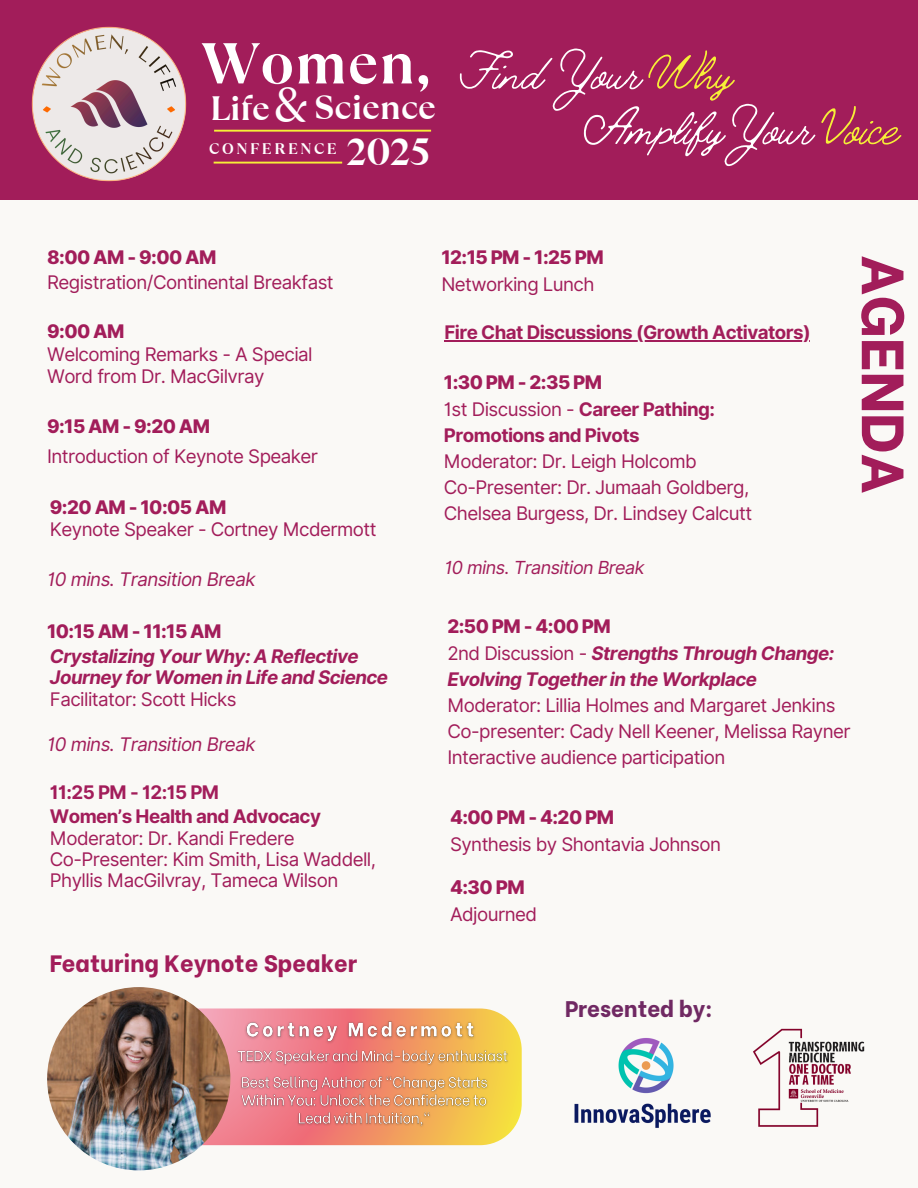
<style>
.page{position:relative;width:918px;height:1188px;background:#a21d5a}
.page>*{position:absolute;margin:0;border:0;box-sizing:border-box;transform-origin:0 0}
.t1{font:800 59.55px "Be Vietnam";color:#a21d5a}
.t2{font:700 57.45px "TT Ramillas";letter-spacing:.015em;color:#fff}
.t3{font:300 55.8px "Jimmy Script";color:#fff}
.t4{font:49.65px "TT Ramillas";color:#fff}
.t5{font:700 37.8px "TT Ramillas";color:#fff}
.t6{font:700 33.75px "TT Ramillas";color:#fff}
.t7{font:800 23.55px "Be Vietnam";color:#a21d5a}
.t8{font:800 22.5px "Be Vietnam";color:#702963}
.t9{font:18.75px/21.3px "Inter";letter-spacing:-.03em;color:#a21d5a}
.t10{font:italic 700 18.75px/21.3px "Inter";letter-spacing:-.03em;color:#a21d5a}
.t11{font:700 18.75px/25.8px "Inter";letter-spacing:-.03em;color:#a21d5a}
.t12{font:800 18.75px "Inter";letter-spacing:-.03em;color:#a21d5a}
.t13{font:italic 18.75px "Inter";letter-spacing:-.03em;color:#a21d5a}
.t14{font:italic 18px "Inter";letter-spacing:-.03em;color:#a21d5a}
.t15{font:700 15.3px "TT Ramillas";letter-spacing:.17em;color:#fff}
.s1{color:#f6ef37}
.s2{font-weight:400}
.s3{font-weight:400;font-style:normal}
</style>
<div class="page">
<div style="left:0;top:200px;width:918px;height:988px;background:#faf9f6"></div>
<svg style="left:197px;top:1008px;width:325px;height:137px;background:#f2af76"></svg>
<img style="left:239px;top:1012px;width:243px;height:32px">
<img style="left:31px;top:26px;width:156px;height:156px">
<img style="left:47px;top:987px;width:183px;height:183px;border-radius:50%">
<hr style="left:214px;top:130px;width:217px;height:2px;background:#f6ef37">
<hr style="left:214px;top:162px;width:128px;height:2px;background:#f6ef37">
<img style="left:574px;top:1038px;width:134px;height:90px">
<img style="left:708px;top:1028px;width:157px;height:99px">
<img style="left:236px;top:1071px;width:257px;height:60px">
<hr style="left:444px;top:340px;width:366px;height:2px;background:#a21d5a">
<img style="left:233px;top:1044px;width:282px;height:27px">
<p class="t2" style="left:201px;top:24px;width:231px">Women,</p>
<p class="t6" style="left:210px;top:85px;width:61px">Life</p>
<p class="t4" style="left:273px;top:70px;width:35px">&amp;</p>
<h1 class="t6" style="left:314px;top:84px;width:123px">Science</h1>
<h5 class="t15" style="left:209px;top:138px;width:129px">CONFERENCE</h5>
<h5 class="t5" style="left:346px;top:126px;width:86px">2025</h5>
<p class="t3" style="left:460px;top:37px;width:274px">Find Your <span class="s1">Why</span></p>
<p class="t3" style="left:582px;top:92px;width:319px">Amplify Your <span class="s1">Voice</span></p>
<p class="t12" style="left:47px;top:246px;width:171px">8:00 AM - 9:00 AM</p>
<h3 class="t9" style="left:47px;top:271px;width:288px">Registration/Continental Breakfast</h3>
<h3 class="t12" style="left:47px;top:319px;width:79px">9:00 AM</h3>
<p class="t9" style="left:47px;top:344px;width:267px">Welcoming Remarks - A Special<br>Word from Dr. MacGilvray</p>
<p class="t12" style="left:47px;top:415px;width:165px">9:15 AM - 9:20 AM</p>
<p class="t9" style="left:47px;top:445px;width:272px">Introduction of Keynote Speaker</p>
<h2 class="t12" style="left:50px;top:496px;width:178px">9:20 AM - 10:05 AM</h2>
<p class="t9" style="left:50px;top:519px;width:328px">Keynote Speaker - Cortney Mcdermott</p>
<p class="t13" style="left:47px;top:567px;width:210px">10 mins. Transition Break</p>
<p class="t12" style="left:47px;top:620px;width:176px">10:15 AM - 11:15 AM</p>
<p class="t10" style="left:50px;top:645px;width:340px">Crystalizing Your Why: A Reflective<br>Journey for Women in Life and Science</p>
<p class="t9" style="left:50px;top:688px;width:188px">Facilitator: Scott Hicks</p>
<p class="t13" style="left:47px;top:733px;width:210px">10 mins. Transition Break</p>
<p class="t11" style="left:50px;top:779px;width:171px">11:25 PM - 12:15 PM</p>
<p class="t11" style="left:50px;top:804px;width:273px">Women’s Health and Advocacy</p>
<p class="t9" style="left:50px;top:827px;width:246px">Moderator: Dr. Kandi Fredere</p>
<p class="t9" style="left:50px;top:849px;width:328px">Co-Presenter: Kim Smith, Lisa Waddell,<br>Phyllis MacGilvray, Tameca Wilson</p>
<p class="t7" style="left:50px;top:944px;width:309px">Featuring Keynote Speaker</p>
<p class="t12" style="left:441px;top:246px;width:164px">12:15 PM - 1:25 PM</p>
<p class="t9" style="left:441px;top:273px;width:155px">Networking Lunch</p>
<p class="t11" style="left:444px;top:320px;width:368px">Fire Chat Discussions (Growth Activators)</p>
<p class="t12" style="left:444px;top:371px;width:160px">1:30 PM - 2:35 PM</p>
<p class="t11" style="left:444px;top:397px;width:273px"><span class="s2">1st Discussion -</span> Career Pathing:<br>Promotions and Pivots</p>
<p class="t9" style="left:444px;top:451px;width:254px">Moderator: Dr. Leigh Holcomb</p>
<p class="t9" style="left:444px;top:474px;width:310px;line-height:25.8px">Co-Presenter: Dr. Jumaah Goldberg,<br>Chelsea Burgess, Dr. Lindsey Calcutt</p>
<p class="t14" style="left:444px;top:557px;width:202px">10 mins. Transition Break</p>
<p class="t1" style="left:933px;top:255px;width:240px;rotate:90deg">AGENDA</p>
<p class="t12" style="left:447px;top:615px;width:165px">2:50 PM - 4:00 PM</p>
<p class="t10" style="left:447px;top:641px;width:388px;line-height:25.8px"><span class="s3">2nd Discussion -</span> Strengths Through Change:<br>Evolving Together in the Workplace</p>
<p class="t9" style="left:447px;top:695px;width:390px">Moderator: Lillia Holmes and Margaret Jenkins</p>
<p class="t9" style="left:447px;top:720px;width:405px">Co-presenter: Cady Nell Keener, Melissa Rayner</p>
<p class="t9" style="left:447px;top:746px;width:279px">Interactive audience participation</p>
<p class="t12" style="left:450px;top:806px;width:166px">4:00 PM - 4:20 PM</p>
<p class="t9" style="left:450px;top:833px;width:273px">Synthesis by Shontavia Johnson</p>
<p class="t12" style="left:450px;top:876px;width:76px">4:30 PM</p>
<h6 class="t9" style="left:450px;top:903px;width:88px">Adjourned</h6>
<p class="t8" style="left:565px;top:990px;width:149px">Presented by:</p>
</div>
